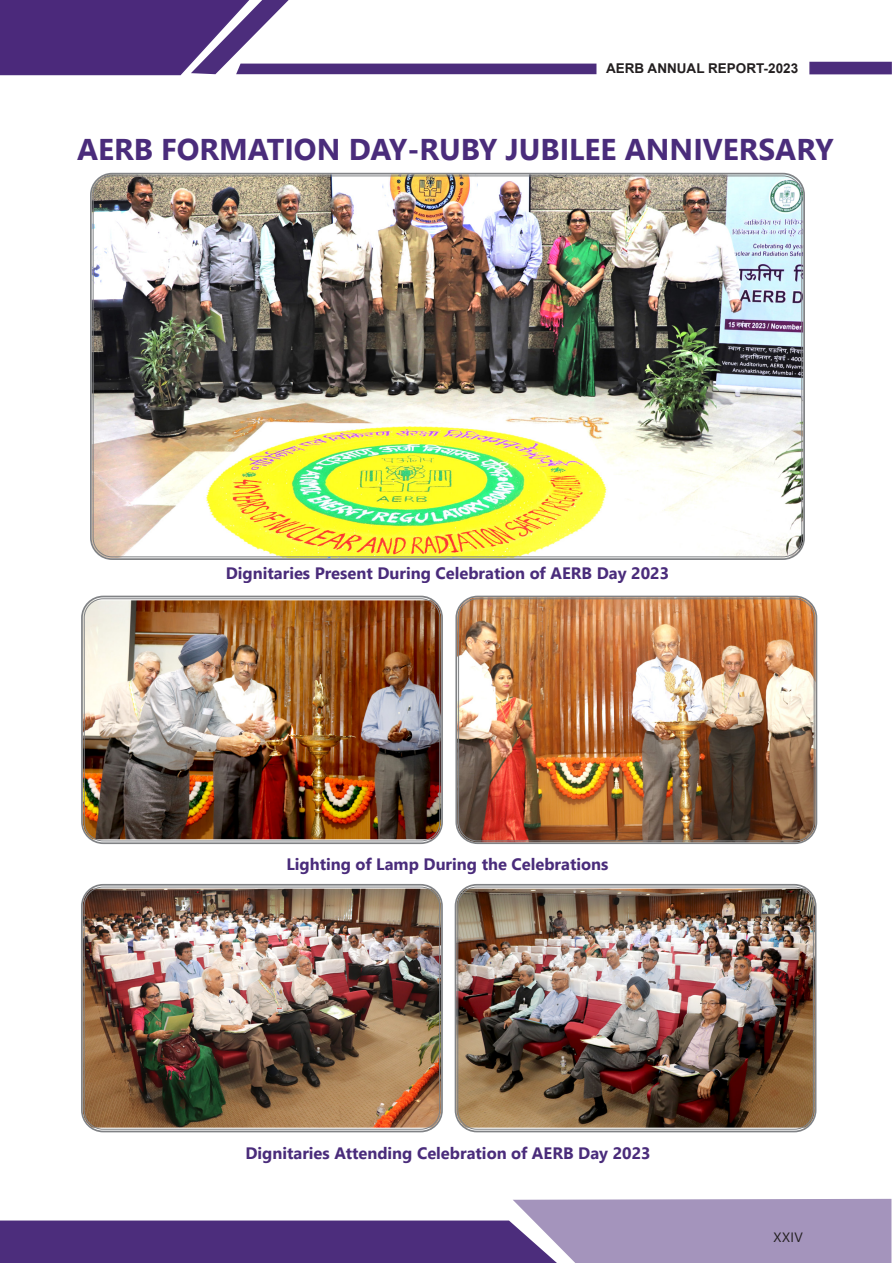
<style>
.page{position:relative;width:893px;height:1263px;background:#fff}
.page>*{position:absolute;margin:0;border:0;box-sizing:border-box;transform-origin:0 0}
.Body_Text_11{font:700 30px "Nirmala UI";color:#4a2c7b}
.Body_Text_Centre_Ali{font:700 16.5px "Nirmala UI";color:#4a2c7b}
.t1{font:700 13.5px "Arial";color:#231f20}
.t2{font:13.5px "Nirmala UI";color:#231f20}
</style>
<div class="page">
<svg style="left:0;top:1199px;width:891px;height:64px"></svg>
<div style="left:809px;top:62px;width:83px;height:12px;background:#4c2d7c"></div>
<svg style="left:0;top:0;width:596px;height:76px"></svg>
<div style="left:83px;top:174px;width:734px;height:398px;background:#fff;opacity:.75"></div>
<div style="left:90px;top:173px;width:715px;height:387px;border:2px solid #808285;border-radius:21px"></div>
<div style="left:75px;top:597px;width:380px;height:259px;background:#fff;opacity:.75"></div>
<div style="left:81px;top:596px;width:362px;height:248px;border:2px solid #808285;border-radius:21px"></div>
<div style="left:84px;top:598px;width:356px;height:243px;border:1px solid #808285;border-radius:19px"></div>
<div style="left:443px;top:583px;width:381px;height:260px;background:#fff"></div>
<div style="left:449px;top:597px;width:381px;height:259px;background:#fff;opacity:.75"></div>
<div style="left:455px;top:596px;width:362px;height:248px;border:2px solid #808285;border-radius:21px"></div>
<div style="left:458px;top:598px;width:356px;height:243px;border:1px solid #808285;border-radius:19px"></div>
<div style="left:74px;top:885px;width:381px;height:260px;background:#fff;opacity:.75"></div>
<div style="left:81px;top:884px;width:362px;height:248px;border:2px solid #808285;border-radius:21px"></div>
<div style="left:84px;top:887px;width:356px;height:242px;border:1px solid #808285;border-radius:19px"></div>
<div style="left:443px;top:872px;width:380px;height:259px;background:#fff"></div>
<div style="left:448px;top:885px;width:381px;height:260px;background:#fff;opacity:.75"></div>
<div style="left:455px;top:884px;width:361px;height:248px;border:2px solid #808285;border-radius:21px"></div>
<div style="left:457px;top:887px;width:357px;height:242px;border:1px solid #808285;border-radius:19px"></div>
<p class="t1" style="left:606px;top:59px;width:194px">AERB ANNUAL REPORT-2023</p>
<p class="Body_Text_11" style="left:77px;top:125px;width:758px">AERB FORMATION DAY-RUBY JUBILEE ANNIVERSARY</p>
<p class="Body_Text_Centre_Ali" style="left:226px;top:559px;width:445px">Dignitaries Present During Celebration of AERB Day 2023</p>
<p class="Body_Text_Centre_Ali" style="left:286px;top:851px;width:323px">Lighting of Lamp During the Celebrations</p>
<p class="Body_Text_Centre_Ali" style="left:245px;top:1139px;width:407px">Dignitaries Attending Celebration of AERB Day 2023</p>
<p class="t2" style="left:774px;top:1226px;width:31px">XXIV</p>
</div>
